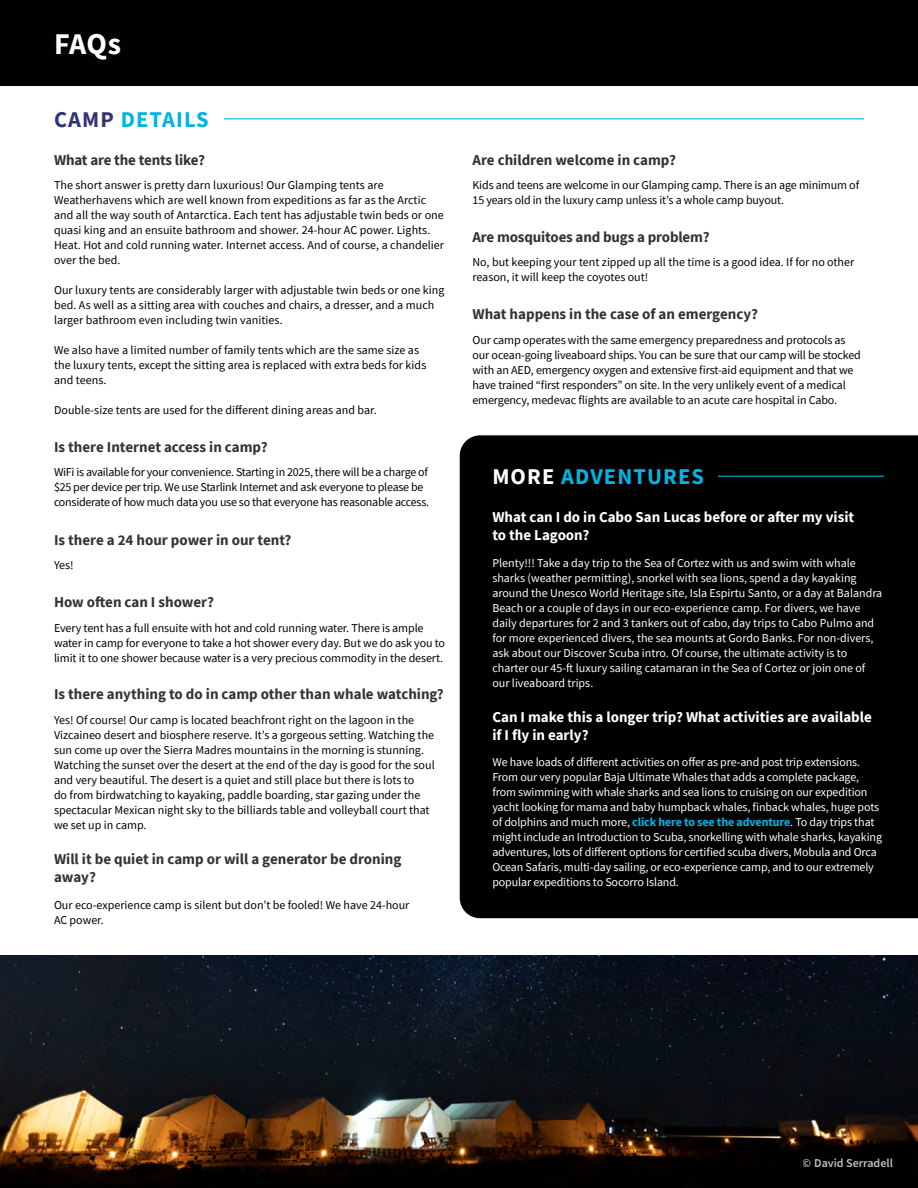
<style>
.page{position:relative;width:918px;height:1188px;background:#fff}
.page>*{position:absolute;margin:0;border:0;box-sizing:border-box;transform-origin:0 0}
.t1{font:700 30px "Source Sans Pro";color:#fff}
.t2{font:700 22.5px "Source Sans Pro";letter-spacing:.05em;color:#00b4e3}
.t3{font:700 15px/18px "Source Sans Pro";color:#343433}
.t4{font:700 15px/18px "Source Sans Pro";color:#fff}
.t5{font:12px/15px "Source Sans Pro";letter-spacing:-.005em;color:#000}
.t6{font:12px/15px "Source Sans Pro";letter-spacing:-.01em;color:#fff}
.t7{font:12px/15px "Source Sans Pro";color:#000101}
.t8{font:600 12px "Source Sans Pro";color:#fff}
.s1{color:#303672}
.s2{color:#fff}
.s3{font-weight:700;color:#00b4e3}
</style>
<div class="page">
<div style="left:460px;top:435px;width:458px;height:483px;background:#000"></div>
<hr style="left:718px;top:476px;width:166px;height:1px;background:#00b4e3">
<img style="left:0;top:956px;width:918px;height:232px">
<div style="left:0;top:0;width:918px;height:86px;background:#000101"></div>
<hr style="left:224px;top:118px;width:640px;height:1px;background:#00b4e3">
<h1 class="t1" style="left:54px;top:24px;width:69px">FAQs</h1>
<h2 class="t2" style="left:54px;top:104px;width:156px"><span class="s1">CAMP</span> DETAILS</h2>
<p class="t3" style="left:54px;top:150px;width:153px">What are the tents like?</p>
<p class="t5" style="left:54px;top:177px;width:392px">The short answer is pretty darn luxurious! Our Glamping tents are Weatherhavens which are well known from expeditions as far as the Arctic and all the way south of Antarctica. Each tent has adjustable twin beds or one quasi king and an ensuite bathroom and shower. 24-hour AC power. Lights.<br>Heat. Hot and cold running water. Internet access. And of course, a chandelier over the bed.</p>
<p class="t5" style="left:54px;top:282px;width:392px">Our luxury tents are considerably larger with adjustable twin beds or one king bed. As well as a sitting area with couches and chairs, a dresser, and a much larger bathroom even including twin vanities.</p>
<p class="t5" style="left:54px;top:342px;width:374px">We also have a limited number of family tents which are the same size as the luxury tents, except the sitting area is replaced with extra beds for kids and teens.</p>
<p class="t5" style="left:54px;top:402px;width:324px">Double-size tents are used for the different dining areas and bar.</p>
<p class="t3" style="left:54px;top:438px;width:215px">Is there Internet access in camp?</p>
<p class="t5" style="left:54px;top:465px;width:377px">WiFi is available for your convenience. Starting in 2025, there will be a charge of $25 per device per trip. We use Starlink Internet and ask everyone to please be considerate of how much data you use so that everyone has reasonable access.</p>
<p class="t3" style="left:54px;top:531px;width:239px">Is there a 24 hour power in our tent?</p>
<p class="t5" style="left:54px;top:558px;width:21px">Yes!</p>
<p class="t3" style="left:54px;top:593px;width:162px">How often can I shower?</p>
<p class="t5" style="left:54px;top:620px;width:393px">Every tent has a full ensuite with hot and cold running water. There is ample water in camp for everyone to take a hot shower every day. But we do ask you to limit it to one shower because water is a very precious commodity in the desert.</p>
<p class="t3" style="left:54px;top:685px;width:391px">Is there anything to do in camp other than whale watching?</p>
<p class="t5" style="left:54px;top:712px;width:382px">Yes! Of course! Our camp is located beachfront right on the lagoon in the Vizcaineo desert and biosphere reserve. It’s a gorgeous setting. Watching the sun come up over the Sierra Madres mountains in the morning is stunning.<br>Watching the sunset over the desert at the end of the day is good for the soul and very beautiful. The desert is a quiet and still place but there is lots to<br>do from birdwatching to kayaking, paddle boarding, star gazing under the spectacular Mexican night sky to the billiards table and volleyball court that we set up in camp.</p>
<p class="t3" style="left:54px;top:850px;width:349px">Will it be quiet in camp or will a generator be droning away?</p>
<p class="t7" style="left:54px;top:898px;width:357px">Our eco-experience camp is silent but don’t be fooled! We have 24-hour<br>AC power.</p>
<p class="t3" style="left:472px;top:150px;width:205px">Are children welcome in camp?</p>
<p class="t5" style="left:472px;top:177px;width:388px">Kids and teens are welcome in our Glamping camp. There is an age minimum of<br>15 years old in the luxury camp unless it’s a whole camp buyout.</p>
<p class="t3" style="left:472px;top:228px;width:239px">Are mosquitoes and bugs a problem?</p>
<p class="t5" style="left:472px;top:255px;width:383px">No, but keeping your tent zipped up all the time is a good idea. If for no other reason, it will keep the coyotes out!</p>
<p class="t3" style="left:472px;top:305px;width:287px">What happens in the case of an emergency?</p>
<p class="t5" style="left:472px;top:332px;width:390px">Our camp operates with the same emergency preparedness and protocols as our ocean-going liveaboard ships. You can be sure that our camp will be stocked with an AED, emergency oxygen and extensive first-aid equipment and that we have trained “first responders” on site. In the very unlikely event of a medical emergency, medevac flights are available to an acute care hospital in Cabo.</p>
<h2 class="t2" style="left:492px;top:461px;width:213px"><span class="s2">MORE</span> ADVENTURES</h2>
<p class="t4" style="left:492px;top:508px;width:363px">What can I do in Cabo San Lucas before or after my visit to the Lagoon?</p>
<p class="t6" style="left:492px;top:555px;width:391px">Plenty!!! Take a day trip to the Sea of Cortez with us and swim with whale sharks (weather permitting), snorkel with sea lions, spend a day kayaking around the Unesco World Heritage site, Isla Espirtu Santo, or a day at Balandra Beach or a couple of days in our eco-experience camp. For divers, we have daily departures for 2 and 3 tankers out of cabo, day trips to Cabo Pulmo and for more experienced divers, the sea mounts at Gordo Banks. For non-divers, ask about our Discover Scuba intro. Of course, the ultimate activity is to charter our 45-ft luxury sailing catamaran in the Sea of Cortez or join one of our liveaboard trips.</p>
<p class="t4" style="left:492px;top:708px;width:381px">Can I make this a longer trip? What activities are available if I fly in early?</p>
<p class="t6" style="left:492px;top:755px;width:391px">We have loads of different activities on offer as pre-and post trip extensions.<br>From our very popular Baja Ultimate Whales that adds a complete package, from swimming with whale sharks and sea lions to cruising on our expedition yacht looking for mama and baby humpback whales, finback whales, huge pots of dolphins and much more, <span class="s3">click here to see the adventure</span>. To day trips that might include an Introduction to Scuba, snorkelling with whale sharks, kayaking adventures, lots of different options for certified scuba divers, Mobula and Orca Ocean Safaris, multi-day sailing, or eco-experience camp, and to our extremely popular expeditions to Socorro Island.</p>
<p class="t8" style="left:803px;top:1155px;width:92px">© David Serradell</p>
</div>
